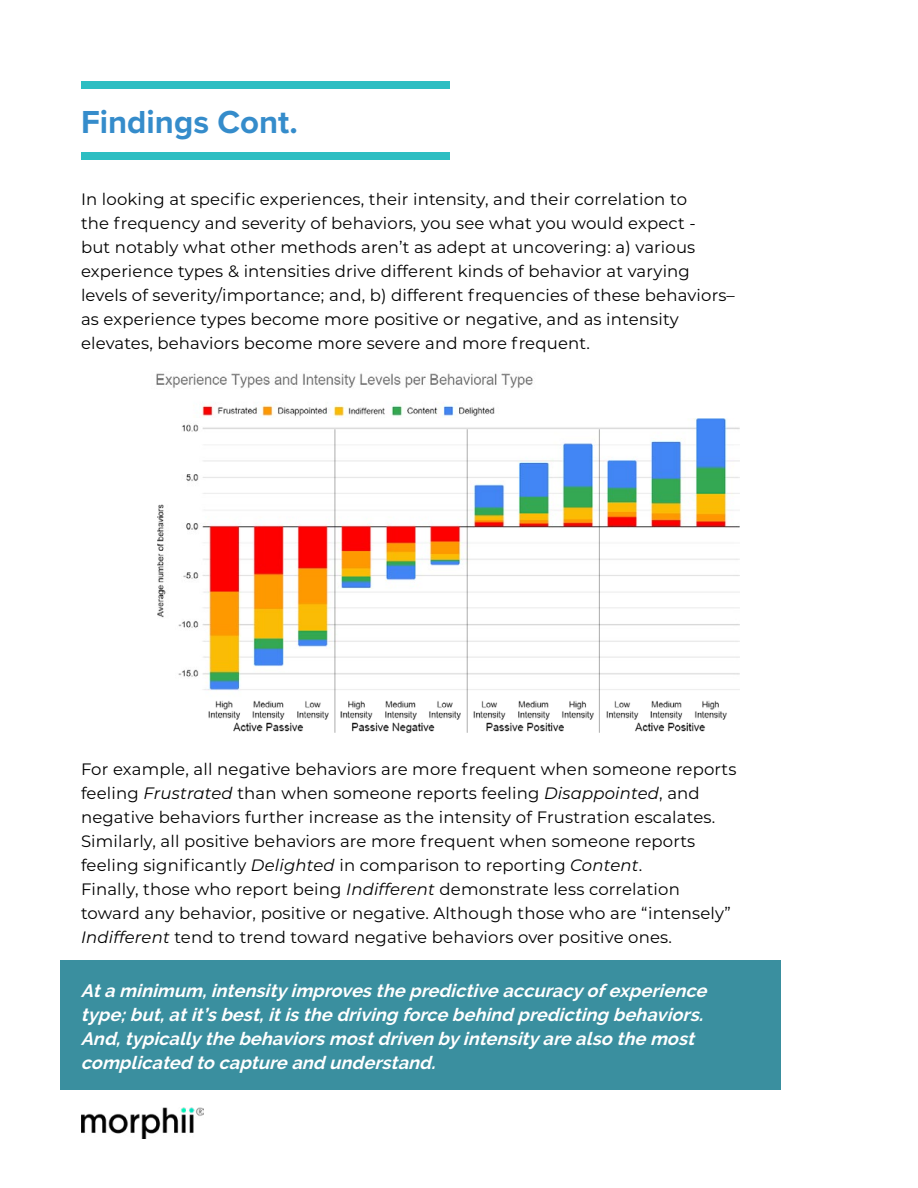
<style>
.page{position:relative;width:918px;height:1188px;background:#fff}
.page>*{position:absolute;margin:0;border:0;box-sizing:border-box;transform-origin:0 0}
.t1{font:700 33px "Proxima Nova";color:#358ccb}
.t2{font:italic 700 18px/24px "Raleway";color:#fff}
.t3{font:16.5px/24px "Montserrat";letter-spacing:.01em;color:#000}
.s1{font-style:italic}
</style>
<div class="page">
<img style="left:81px;top:1107px;width:122px;height:31px">
<div style="left:81px;top:152px;width:368px;height:7px;background:#2dbec2"></div>
<div style="left:81px;top:81px;width:368px;height:7px;background:#2dbec2"></div>
<div style="left:60px;top:960px;width:721px;height:130px;background:#3a8f9f"></div>
<img style="left:157px;top:418px;width:583px;height:281px">
<img style="left:208px;top:699px;width:519px;height:35px">
<img style="left:156px;top:373px;width:377px;height:44px">
<hr style="left:335px;top:429px;width:1px;height:304px;background:#000">
<hr style="left:467px;top:429px;width:1px;height:304px;background:#000">
<hr style="left:599px;top:429px;width:1px;height:304px;background:#000">
<h1 class="t1" style="left:81px;top:98px;width:218px">Findings Cont.</h1>
<p class="t3" style="left:81px;top:187px;width:655px">In looking at specific experiences, their intensity, and their correlation to<br>the frequency and severity of behaviors, you see what you would expect -<br>but notably what other methods aren’t as adept at uncovering: a) various experience types &amp; intensities drive different kinds of behavior at varying levels of severity/importance; and, b) different frequencies of these behaviors– as experience types become more positive or negative, and as intensity elevates, behaviors become more severe and more frequent.</p>
<p class="t3" style="left:81px;top:756px;width:657px">For example, all negative behaviors are more frequent when someone reports feeling <span class="s1">Frustrated</span> than when someone reports feeling <span class="s1">Disappointed</span>, and negative behaviors further increase as the intensity of Frustration escalates.<br>Similarly, all positive behaviors are more frequent when someone reports feeling significantly <span class="s1">Delighted</span> in comparison to reporting <span class="s1">Content</span>.<br>Finally, those who report being <span class="s1">Indifferent</span> demonstrate less correlation toward any behavior, positive or negative. Although those who are “intensely” <span class="s1">Indifferent</span> tend to trend toward negative behaviors over positive ones.</p>
<p class="t2" style="left:81px;top:979px;width:633px">Ata minimum,intensity improvesthe predictive accuracy ofexperience type;but,atit’sbest,itisthe driving force behind predicting behaviors.<br>And,typically the behaviorsmostdriven by intensity are also the most complicated to capture and understand.</p>
</div>
